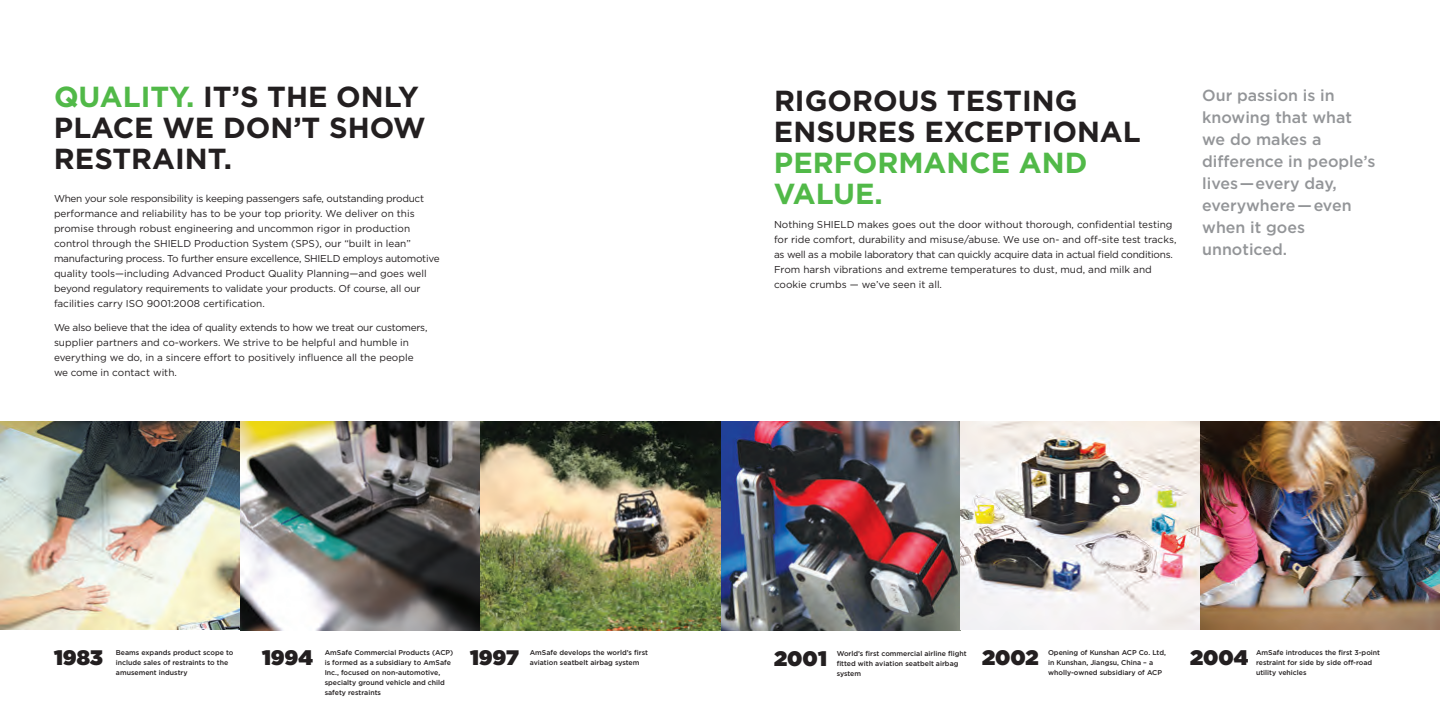
<style>
.page{position:relative;width:1440px;height:720px;background:#fff}
.page>*{position:absolute;margin:0;border:0;box-sizing:border-box;transform-origin:0 0}
.t1{font:700 29px/31px "Gotham";color:#231f20}
.t2{font:900 21px "Gotham";color:#231f20}
.t3{font:500 16px/22px "Gotham";color:#939598}
.t4{font:10px/15px "Gotham";color:#231f20}
.t5{font:500 7px/10px "Gotham";color:#231f20}
.s1{color:#51b948}
</style>
<div class="page">
<img style="left:0;top:421px;width:1440px;height:209px">
<p class="t1" style="left:54px;top:81px;width:373px"><span class="s1">QUALITY.</span> IT’S THE ONLY<br>PLACE WE DON’T SHOW<br>RESTRAINT.</p>
<p class="t4" style="left:54px;top:191px;width:387px">When your sole responsibility is keeping passengers safe, outstanding product performance and reliability has to be your top priority. We deliver on this promise through robust engineering and uncommon rigor in production control through the SHIELD Production System (SPS), our “built in lean” manufacturing process. To further ensure excellence, SHIELD employs automotive quality tools—including Advanced Product Quality Planning—and goes well beyond regulatory requirements to validate your products. Of course, all our facilities carry ISO 9001:2008 certification.</p>
<p class="t4" style="left:54px;top:320px;width:375px">We also believe that the idea of quality extends to how we treat our customers, supplier partners and co-workers. We strive to be helpful and humble in everything we do, in a sincere effort to positively influence all the people we come in contact with.</p>
<p class="t1" style="left:774px;top:85px;width:368px">RIGOROUS TESTING<br>ENSURES EXCEPTIONAL<br><span class="s1">PERFORMANCE AND<br>VALUE.</span></p>
<p class="t4" style="left:774px;top:217px;width:404px">Nothing SHIELD makes goes out the door without thorough, confidential testing for ride comfort, durability and misuse/abuse. We use on- and off-site test tracks, as well as a mobile laboratory that can quickly acquire data in actual field conditions.<br>From harsh vibrations and extreme temperatures to dust, mud, and milk and cookie crumbs — we’ve seen it all.</p>
<p class="t3" style="left:1202px;top:84px;width:175px">Our passion is in knowing that what we do makes a difference in people’s lives—every day, everywhere—even when it goes unnoticed.</p>
<p class="t2" style="left:54px;top:643px;width:51px">1983</p>
<p class="t2" style="left:262px;top:643px;width:52px">1994</p>
<p class="t2" style="left:470px;top:643px;width:50px">1997</p>
<p class="t5" style="left:530px;top:648px;width:120px">AmSafe develops the world’s first aviation seatbelt airbag system</p>
<p class="t5" style="left:116px;top:648px;width:119px">Beams expands product scope to include sales of restraints to the amusement industry</p>
<p class="t5" style="left:325px;top:648px;width:130px">AmSafe Commercial Products (ACP) is formed as a subsidiary to AmSafe<br>Inc., focused on non-automotive, specialty ground vehicle and child safety restraints</p>
<p class="t5" style="left:837px;top:648px;width:132px">World’s first commercial airline flight fitted with aviation seatbelt airbag system</p>
<p class="t5" style="left:1048px;top:647px;width:119px">Opening of Kunshan ACP Co. Ltd, in Kunshan, Jiangsu, China – a wholly-owned subsidiary of ACP</p>
<p class="t5" style="left:1256px;top:647px;width:126px">AmSafe introduces the first 3-point restraint for side by side off-road utility vehicles</p>
<p class="t2" style="left:774px;top:644px;width:54px">2001</p>
<p class="t2" style="left:982px;top:643px;width:58px">2002</p>
<p class="t2" style="left:1190px;top:643px;width:60px">2004</p>
</div>
